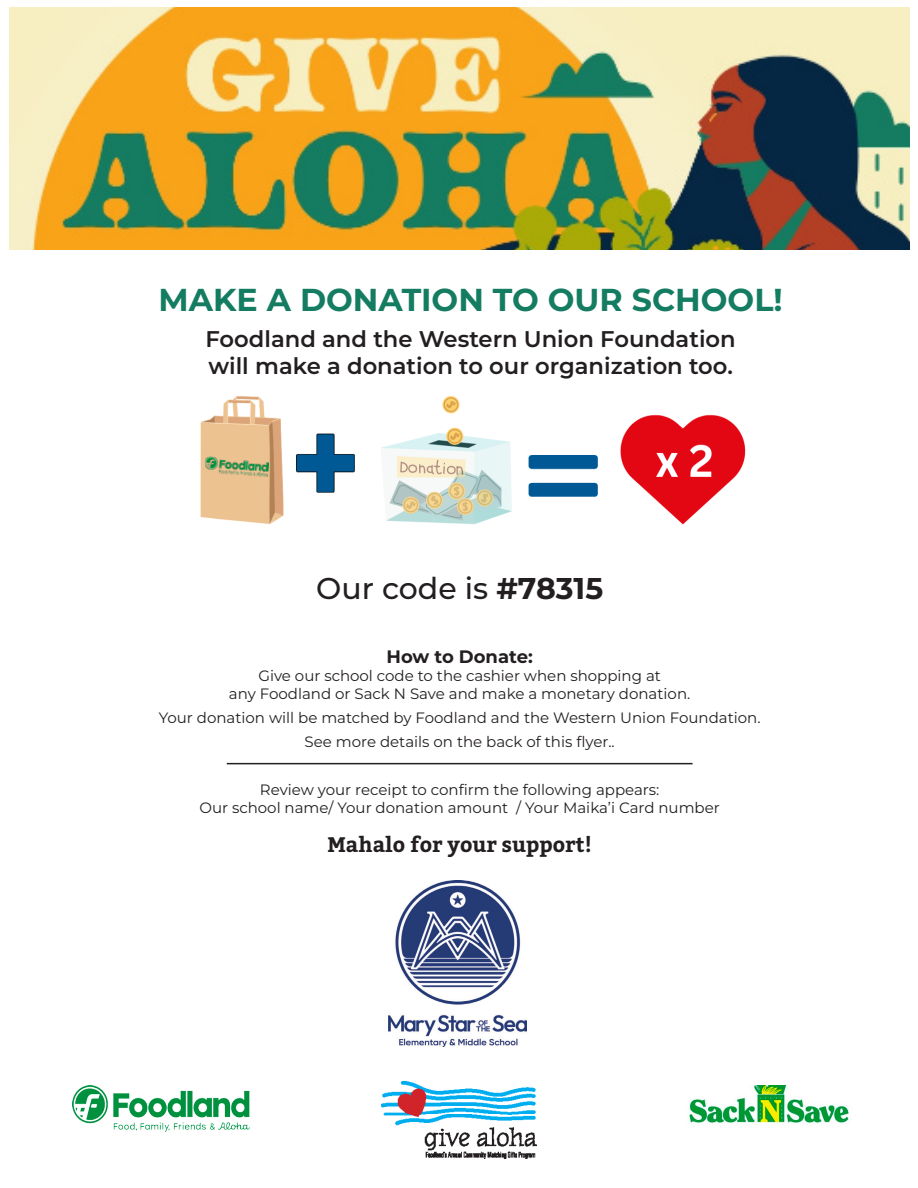
<style>
.page{position:relative;width:918px;height:1188px;background:#fff}
.page>*{position:absolute;margin:0;border:0;box-sizing:border-box;transform-origin:0 0}
.t1{font:700 31.65px "Montserrat";color:#147c61}
.t2{font:500 30px "Montserrat";color:#231f20}
.t3{font:600 22.65px/27.2px "Montserrat";color:#231f20}
.t4{font:700 21px "Bitter";color:#231f20}
.t5{font:700 18px "Montserrat";color:#231f20}
.t6{font:15px/18px "Montserrat";color:#231f20;text-align:center}
.s1{font-weight:700}
</style>
<div class="page">
<img style="left:382px;top:1081px;width:154px;height:77px">
<img style="left:72px;top:1086px;width:178px;height:46px">
<img style="left:688px;top:1086px;width:161px;height:38px">
<img style="left:200px;top:396px;width:546px;height:129px">
<img style="left:205px;top:456px;width:64px;height:21px">
<img style="left:10px;top:7px;width:899px;height:243px">
<hr style="left:227px;top:763px;width:466px;height:1px;background:#231f20">
<img style="left:389px;top:880px;width:138px;height:166px">
<p class="t1" style="left:159px;top:279px;width:626px">MAKE A DONATION TO OUR SCHOOL!</p>
<p class="t3" style="left:206px;top:325px;width:532px">Foodland and the Western Union Foundation will make a donation to our organization too.</p>
<p class="t2" style="left:316px;top:568px;width:289px">Our code is <span class="s1">#78315</span></p>
<p class="t5" style="left:387px;top:645px;width:148px">How to Donate:</p>
<p class="t6" style="left:229px;top:667px;width:463px">Give our school code to the cashier when shopping at<br>any Foodland or Sack N Save and make a monetary donation.</p>
<p class="t6" style="left:159px;top:709px;width:603px">Your donation will be matched by Foodland and the Western Union Foundation.</p>
<p class="t6" style="left:305px;top:733px;width:312px">See more details on the back of this flyer..</p>
<p class="t6" style="left:199px;top:781px;width:522px">Review your receipt to confirm the following appears:<br>Our school name/ Your donation amount / Your Maika’i Card number</p>
<p class="t4" style="left:327px;top:831px;width:266px">Mahalo for your support!</p>
</div>
